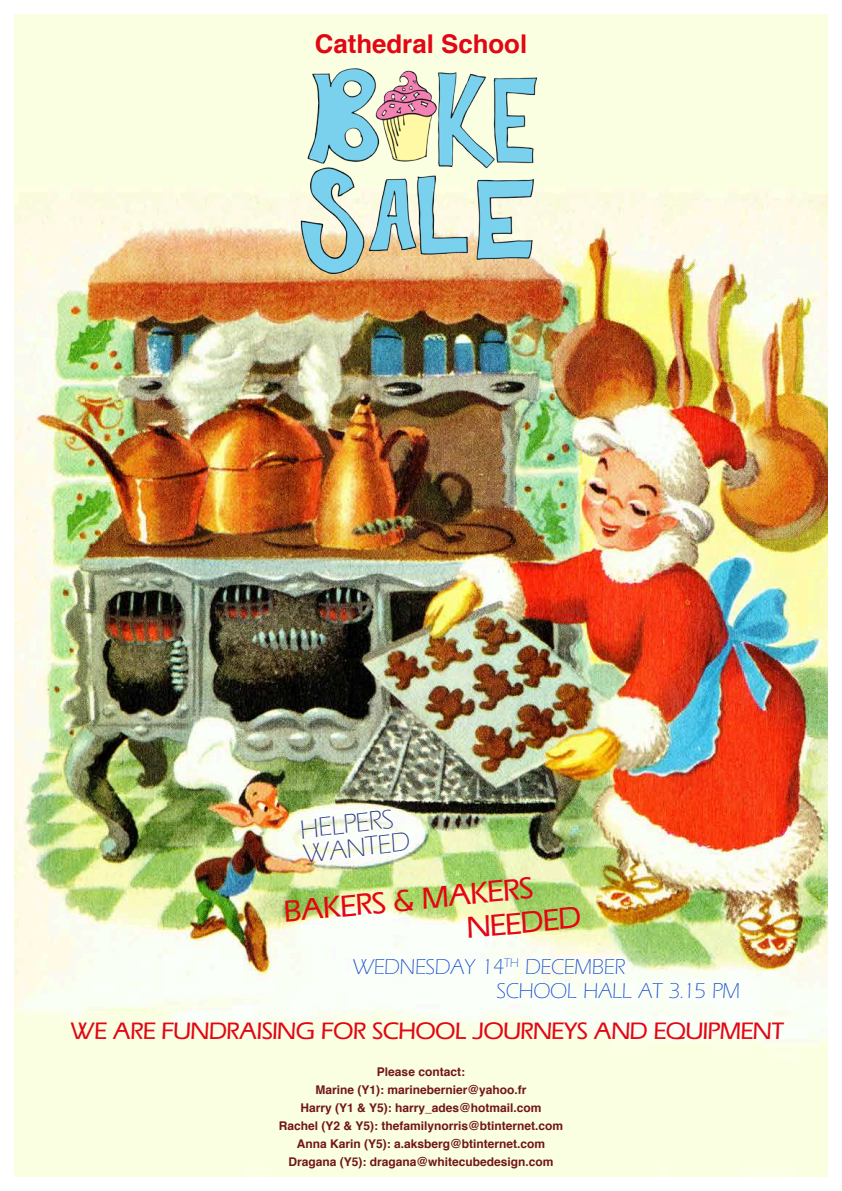
<style>
.page{position:relative;width:842px;height:1191px;background:#fff}
.page>*{position:absolute;margin:0;border:0;box-sizing:border-box;transform-origin:0 0}
.t1{font:28px/34.6px "Eras N";color:#e30614}
.t2{font:700 25.8px "Helvetica";color:#e30614}
.t3{font:24.6px/24.6px "Eras M";color:#283583}
.t4{font:22px "Eras N";color:#e30614}
.t5{font:19.9px/23.9px "Eras M";color:#154ad1}
.t6{font:700 12px/18px "Helvetica";color:#711519;text-align:center}
</style>
<div class="page">
<img style="left:14px;top:14px;width:814px;height:1162px">
<img style="left:292px;top:55px;width:258px;height:228px">
<h2 class="t2" style="left:315px;top:23px;width:214px">Cathedral School</h2>
<h3 class="t3" style="left:299px;top:818px;width:109px;rotate:-7deg">HELPERS<br>WANTED</h3>
<h1 class="t1" style="left:462px;top:877px;width:116px;text-indent:-180px;rotate:-6deg">BAKERS &amp; MAKERS<br>NEEDED</h1>
<h3 class="t5" style="left:497px;top:955px;width:245px;text-indent:-144px">WEDNESDAY 14<sup>TH</sup> DECEMBER<br>SCHOOL HALL AT 3.15 PM</h3>
<h3 class="t4" style="left:71px;top:1017px;width:714px">WE ARE FUNDRAISING FOR SCHOOL JOURNEYS AND EQUIPMENT</h3>
<p class="t6" style="left:279px;top:1063px;width:286px">Please contact:<br>Marine (Y1): marinebernier@yahoo.fr<br>Harry (Y1 &amp; Y5): harry_ades@hotmail.com<br>Rachel (Y2 &amp; Y5): thefamilynorris@btinternet.com Anna Karin (Y5): a.aksberg@btinternet.com Dragana (Y5): dragana@whitecubedesign.com</p>
</div>
